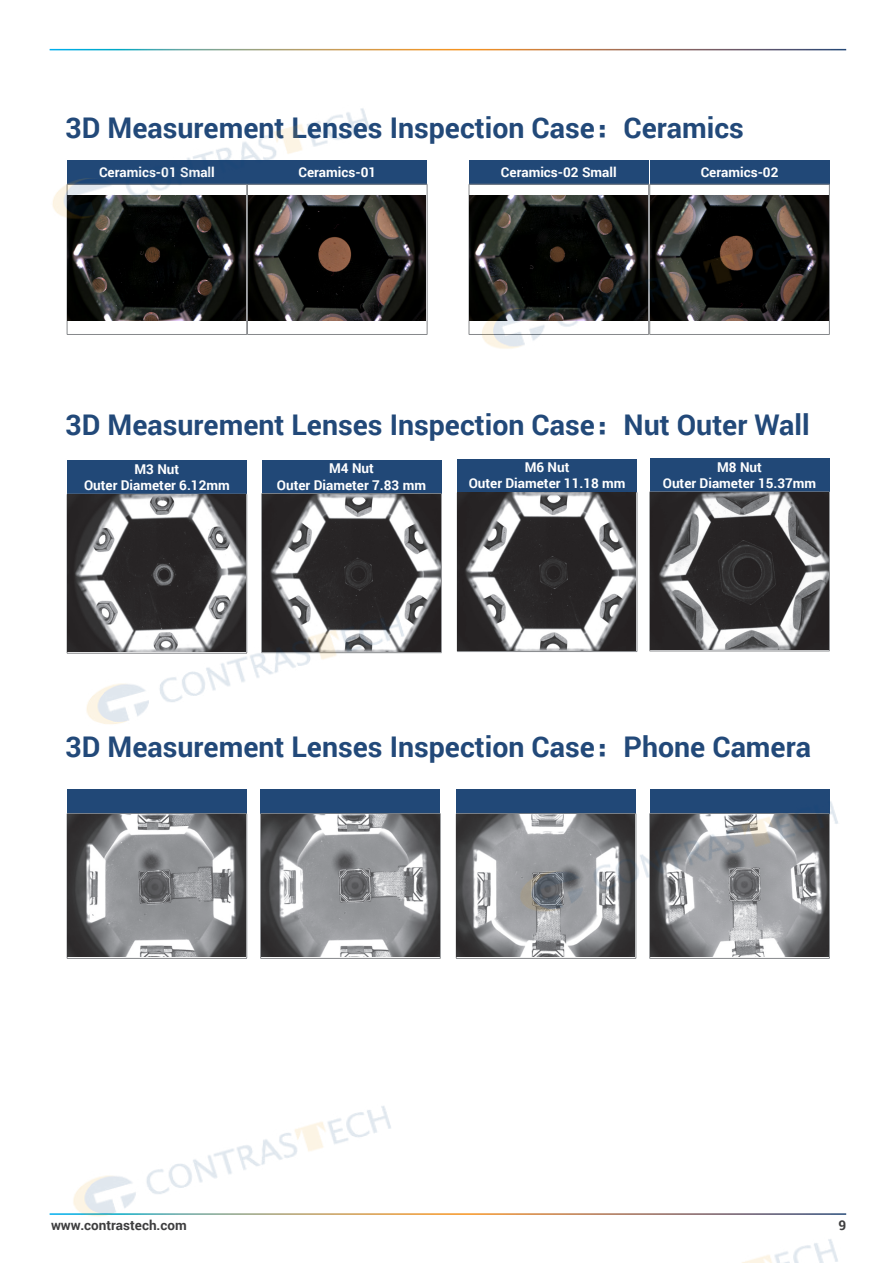
<style>
.page{position:relative;width:893px;height:1263px;background:#fff}
.page>*{position:absolute;margin:0;border:0;box-sizing:border-box;transform-origin:0 0}
.t1{font:700 28.5px "Roboto";color:#224979}
.t2{font:700 13.5px/16.2px "Roboto";color:#fff;text-align:center}
.t3{font:700 13.5px "Roboto";color:#3e3e3f}
.s1{font-family:"Deng Xian"}
</style>
<div class="page">
<img style="left:49px;top:48px;width:798px;height:1215px">
<h1 class="t1" style="left:65px;top:108px;width:680px">3D Measurement Lenses Inspection Case<span class="s1">：</span>Ceramics</h1>
<p class="t2" style="left:99px;top:163px;width:117px">Ceramics-01 Small</p>
<p class="t2" style="left:298px;top:163px;width:79px">Ceramics-01</p>
<p class="t2" style="left:501px;top:163px;width:117px">Ceramics-02 Small</p>
<p class="t2" style="left:701px;top:163px;width:79px">Ceramics-02</p>
<h1 class="t1" style="left:65px;top:405px;width:746px">3D Measurement Lenses Inspection Case<span class="s1">：</span>Nut Outer Wall</h1>
<p class="t2" style="left:84px;top:460px;width:147px">M3 Nut<br>Outer Diameter 6.12mm</p>
<p class="t2" style="left:277px;top:460px;width:151px">M4 Nut<br>Outer Diameter 7.83 mm</p>
<p class="t2" style="left:469px;top:459px;width:158px">M6 Nut<br>Outer Diameter 11.18 mm</p>
<p class="t2" style="left:663px;top:458px;width:155px">M8 Nut<br>Outer Diameter 15.37mm</p>
<h1 class="t1" style="left:65px;top:727px;width:747px">3D Measurement Lenses Inspection Case<span class="s1">：</span>Phone Camera</h1>
<p class="t3" style="left:51px;top:1215px;width:137px">www.contrastech.com</p>
<p class="t3" style="left:838px;top:1215px;width:9px">9</p>
</div>
